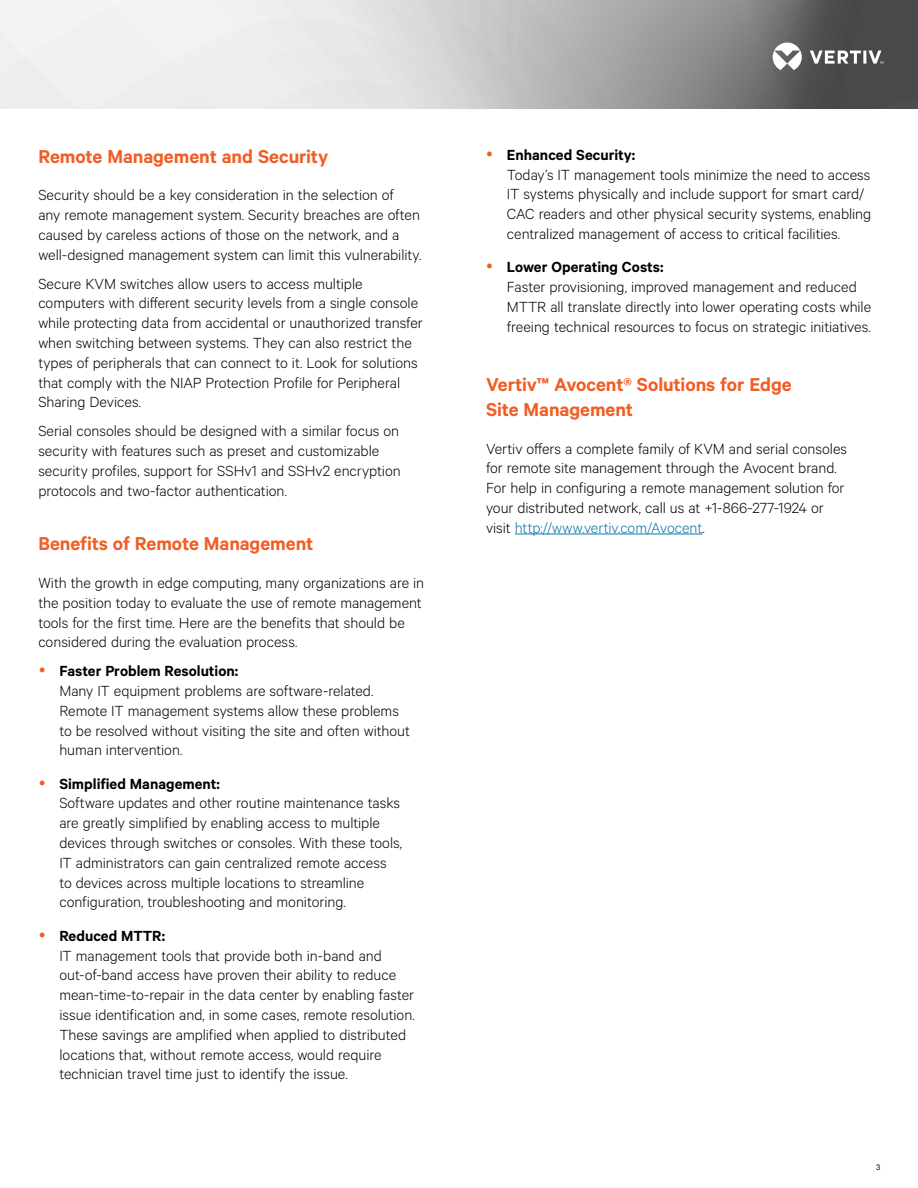
<style>
.page{position:relative;width:918px;height:1188px;background:#fff}
.page>*{position:absolute;margin:0;border:0;box-sizing:border-box;transform-origin:0 0}
.t1{font:600 21px/25.2px "Calibre";color:#f15d24}
.t2{font:300 16.5px/19.8px "Calibre";color:#000}
.t3{font:600 16.5px "Calibre";color:#000}
.t4{font:9px "Calibre";color:#000}
.s1{color:#0976a8}
</style>
<div class="page">
<svg style="left:0;top:0;width:918px;height:109px"></svg>
<svg style="left:773px;top:43px;width:111px;height:27px"></svg>
<hr style="left:515px;top:534px;width:187px;height:1px;background:#0976a8">
<p class="t1" style="left:38px;top:143px;width:291px">Remote Management and Security</p>
<p class="t2" style="left:38px;top:185px;width:385px">Security should be a key consideration in the selection of<br>any remote management system. Security breaches are often caused by careless actions of those on the network, and a well-designed management system can limit this vulnerability.</p>
<p class="t2" style="left:38px;top:273px;width:386px">Secure KVM switches allow users to access multiple computers with different security levels from a single console while protecting data from accidental or unauthorized transfer when switching between systems. They can also restrict the types of peripherals that can connect to it. Look for solutions that comply with the NIAP Protection Profile for Peripheral Sharing Devices.</p>
<p class="t2" style="left:38px;top:421px;width:364px">Serial consoles should be designed with a similar focus on security with features such as preset and customizable security profiles, support for SSHv1 and SSHv2 encryption protocols and two-factor authentication.</p>
<p class="t1" style="left:38px;top:530px;width:277px">Benefits of Remote Management</p>
<p class="t2" style="left:38px;top:572px;width:387px">With the growth in edge computing, many organizations are in the position today to evaluate the use of remote management tools for the first time. Here are the benefits that should be considered during the evaluation process.</p>
<p class="t3" style="left:59px;top:661px;width:180px">Faster Problem Resolution:</p>
<p class="t2" style="left:59px;top:680px;width:352px">Many IT equipment problems are software-related.<br>Remote IT management systems allow these problems to be resolved without visiting the site and often without human intervention.</p>
<p class="t3" style="left:59px;top:774px;width:162px">Simplified Management:</p>
<p class="t2" style="left:59px;top:793px;width:344px">Software updates and other routine maintenance tasks are greatly simplified by enabling access to multiple devices through switches or consoles. With these tools, IT administrators can gain centralized remote access to devices across multiple locations to streamline configuration, troubleshooting and monitoring.</p>
<p class="t3" style="left:59px;top:926px;width:107px">Reduced MTTR:</p>
<p class="t2" style="left:59px;top:945px;width:357px">IT management tools that provide both in-band and out-of-band access have proven their ability to reduce mean-time-to-repair in the data center by enabling faster issue identification and, in some cases, remote resolution.<br>These savings are amplified when applied to distributed locations that, without remote access, would require technician travel time just to identify the issue.</p>
<p class="t3" style="left:507px;top:145px;width:130px">Enhanced Security:</p>
<p class="t2" style="left:507px;top:164px;width:366px">Today’s IT management tools minimize the need to access IT systems physically and include support for smart card/ CAC readers and other physical security systems, enabling centralized management of access to critical facilities.</p>
<p class="t3" style="left:507px;top:257px;width:158px">Lower Operating Costs:</p>
<p class="t2" style="left:507px;top:276px;width:366px">Faster provisioning, improved management and reduced<br>MTTR all translate directly into lower operating costs while freeing technical resources to focus on strategic initiatives.</p>
<p class="t1" style="left:486px;top:371px;width:307px">Vertiv™ Avocent® Solutions for Edge<br>Site Management</p>
<p class="t2" style="left:486px;top:438px;width:363px">Vertiv offers a complete family of KVM and serial consoles for remote site management through the Avocent brand.<br>For help in configuring a remote management solution for your distributed network, call us at +1-866-277-1924 or visit <span class="s1">http://www.vertiv.com/Avocent</span>.</p>
<p class="t4" style="left:876px;top:1162px;width:6px">3</p>
</div>
